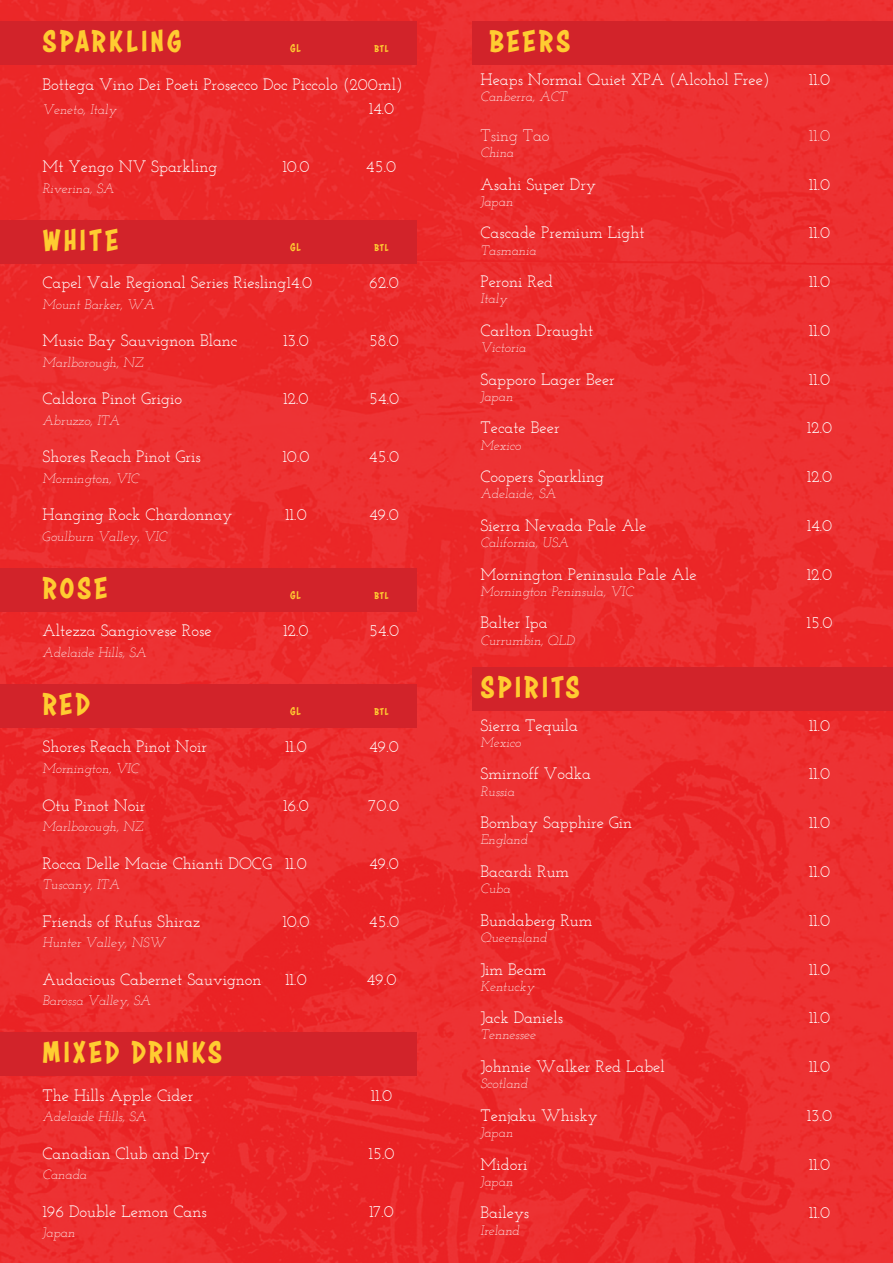
<style>
.page{position:relative;width:893px;height:1263px;background:#fff}
.page>*{position:absolute;margin:0;border:0;box-sizing:border-box;transform-origin:0 0}
.t1{font:37.5px "Astounder Squared BB";letter-spacing:.08em;color:#ffcc31}
.t2{font:16.5px "Josefin Slab";color:#fff}
.t3{font:300 16.5px "Josefin Slab";color:#fff}
.t4{font:italic 300 13.5px "Josefin Slab";color:#fff}
.t5{font:12px "Astounder Squared BB";letter-spacing:.07em;color:#ffcc31}
</style>
<div class="page">
<img style="left:0;top:0;width:893px;height:1263px">
<div style="left:0;top:21px;width:417px;height:44px;background:#d2232a"></div>
<div style="left:0;top:220px;width:417px;height:43px;background:#d2232a"></div>
<div style="left:0;top:568px;width:417px;height:44px;background:#d2232a"></div>
<div style="left:0;top:684px;width:417px;height:44px;background:#d2232a"></div>
<div style="left:0;top:1032px;width:417px;height:44px;background:#d2232a"></div>
<div style="left:472px;top:21px;width:421px;height:44px;background:#d2232a"></div>
<div style="left:472px;top:667px;width:421px;height:44px;background:#d2232a"></div>
<h1 class="t1" style="left:43px;top:19px;width:141px">sparkling</h1>
<p class="t5" style="left:290px;top:42px;width:12px">GL</p>
<p class="t5" style="left:374px;top:42px;width:16px">btl</p>
<p class="t2" style="left:43px;top:74px;width:362px">Bottega Vino Dei Poeti Prosecco Doc Piccolo (200ml)</p>
<p class="t4" style="left:43px;top:101px;width:75px">Veneto, Italy</p>
<p class="t2" style="left:369px;top:99px;width:27px">14.0</p>
<p class="t2" style="left:43px;top:157px;width:176px">Mt Yengo NV Sparkling</p>
<p class="t2" style="left:282px;top:157px;width:29px">10.0</p>
<p class="t2" style="left:366px;top:157px;width:32px">45.0</p>
<p class="t4" style="left:43px;top:180px;width:73px">Riverina, SA</p>
<h1 class="t1" style="left:43px;top:218px;width:77px">white</h1>
<p class="t5" style="left:290px;top:240px;width:12px">GL</p>
<p class="t5" style="left:374px;top:240px;width:16px">btl</p>
<p class="t2" style="left:43px;top:273px;width:271px">Capel Vale Regional Series Riesling14.0</p>
<p class="t2" style="left:369px;top:273px;width:31px">62.0</p>
<p class="t4" style="left:43px;top:296px;width:113px">Mount Barker, WA</p>
<p class="t2" style="left:43px;top:331px;width:196px">Music Bay Sauvignon Blanc</p>
<p class="t2" style="left:283px;top:331px;width:27px">13.0</p>
<p class="t2" style="left:369px;top:331px;width:32px">58.0</p>
<p class="t4" style="left:43px;top:354px;width:102px">Marlborough, NZ</p>
<p class="t2" style="left:43px;top:389px;width:141px">Caldora Pinot Grigio</p>
<p class="t2" style="left:283px;top:389px;width:27px">12.0</p>
<p class="t2" style="left:369px;top:389px;width:32px">54.0</p>
<p class="t4" style="left:43px;top:412px;width:79px">Abruzzo, ITA</p>
<p class="t2" style="left:43px;top:447px;width:160px">Shores Reach Pinot Gris</p>
<p class="t2" style="left:282px;top:447px;width:29px">10.0</p>
<p class="t2" style="left:369px;top:447px;width:32px">45.0</p>
<p class="t4" style="left:43px;top:470px;width:98px">Mornington, VIC</p>
<p class="t2" style="left:43px;top:505px;width:191px">Hanging Rock Chardonnay</p>
<p class="t2" style="left:285px;top:505px;width:23px">11.0</p>
<p class="t2" style="left:369px;top:505px;width:32px">49.0</p>
<p class="t4" style="left:43px;top:528px;width:126px">Goulburn Valley, VIC</p>
<h1 class="t1" style="left:43px;top:566px;width:66px">rose</h1>
<p class="t5" style="left:290px;top:589px;width:12px">GL</p>
<p class="t5" style="left:374px;top:589px;width:16px">btl</p>
<p class="t2" style="left:43px;top:621px;width:171px">Altezza Sangiovese Rose</p>
<p class="t2" style="left:283px;top:621px;width:27px">12.0</p>
<p class="t2" style="left:369px;top:621px;width:32px">54.0</p>
<p class="t4" style="left:43px;top:645px;width:106px">Adelaide Hills, SA</p>
<h1 class="t1" style="left:43px;top:682px;width:49px">red</h1>
<p class="t5" style="left:290px;top:705px;width:12px">GL</p>
<p class="t5" style="left:374px;top:705px;width:16px">btl</p>
<p class="t2" style="left:43px;top:737px;width:166px">Shores Reach Pinot Noir</p>
<p class="t2" style="left:285px;top:737px;width:23px">11.0</p>
<p class="t2" style="left:369px;top:737px;width:32px">49.0</p>
<p class="t4" style="left:43px;top:761px;width:98px">Mornington, VIC</p>
<p class="t2" style="left:43px;top:795px;width:104px">Otu Pinot Noir</p>
<p class="t2" style="left:283px;top:795px;width:27px">16.0</p>
<p class="t2" style="left:369px;top:795px;width:32px">70.0</p>
<p class="t4" style="left:43px;top:819px;width:102px">Marlborough, NZ</p>
<p class="t2" style="left:43px;top:853px;width:266px">Rocca Delle Macie Chianti DOCG 11.0</p>
<p class="t2" style="left:369px;top:853px;width:32px">49.0</p>
<p class="t4" style="left:43px;top:877px;width:79px">Tuscany, ITA</p>
<p class="t2" style="left:43px;top:911px;width:159px">Friends of Rufus Shiraz</p>
<p class="t2" style="left:282px;top:911px;width:29px">10.0</p>
<p class="t2" style="left:369px;top:911px;width:32px">45.0</p>
<p class="t4" style="left:43px;top:935px;width:125px">Hunter Valley, NSW</p>
<p class="t2" style="left:43px;top:969px;width:221px">Audacious Cabernet Sauvignon</p>
<p class="t2" style="left:285px;top:969px;width:23px">11.0</p>
<p class="t2" style="left:367px;top:969px;width:32px">49.0</p>
<p class="t4" style="left:43px;top:993px;width:110px">Barossa Valley, SA</p>
<h1 class="t1" style="left:43px;top:1030px;width:181px">mixed drinks</h1>
<p class="t2" style="left:43px;top:1085px;width:152px">The Hills Apple Cider</p>
<p class="t2" style="left:371px;top:1085px;width:23px">11.0</p>
<p class="t4" style="left:43px;top:1109px;width:106px">Adelaide Hills, SA</p>
<p class="t2" style="left:43px;top:1143px;width:169px">Canadian Club and Dry</p>
<p class="t2" style="left:368px;top:1143px;width:28px">15.0</p>
<p class="t4" style="left:43px;top:1167px;width:46px">Canada</p>
<p class="t2" style="left:43px;top:1201px;width:166px">196 Double Lemon Cans</p>
<p class="t2" style="left:369px;top:1201px;width:26px">17.0</p>
<p class="t4" style="left:43px;top:1225px;width:34px">Japan</p>
<h1 class="t1" style="left:490px;top:19px;width:82px">beers</h1>
<p class="t2" style="left:480px;top:70px;width:291px">Heaps Normal Quiet XPA (Alcohol Free)</p>
<p class="t2" style="left:809px;top:70px;width:23px">11.0</p>
<p class="t4" style="left:480px;top:89px;width:88px">Canberra, ACT</p>
<p class="t3" style="left:480px;top:125px;width:71px">Tsing Tao</p>
<p class="t3" style="left:809px;top:125px;width:23px">11.0</p>
<p class="t4" style="left:480px;top:144px;width:35px">China</p>
<p class="t2" style="left:480px;top:174px;width:117px">Asahi Super Dry</p>
<p class="t2" style="left:809px;top:174px;width:23px">11.0</p>
<p class="t4" style="left:480px;top:193px;width:34px">Japan</p>
<p class="t2" style="left:480px;top:223px;width:166px">Cascade Premium Light</p>
<p class="t2" style="left:809px;top:223px;width:23px">11.0</p>
<p class="t4" style="left:480px;top:242px;width:57px">Tasmania</p>
<p class="t2" style="left:480px;top:272px;width:74px">Peroni Red</p>
<p class="t2" style="left:809px;top:272px;width:23px">11.0</p>
<p class="t4" style="left:480px;top:291px;width:28px">Italy</p>
<p class="t2" style="left:480px;top:320px;width:114px">Carlton Draught</p>
<p class="t2" style="left:809px;top:320px;width:23px">11.0</p>
<p class="t4" style="left:480px;top:339px;width:47px">Victoria</p>
<p class="t2" style="left:480px;top:369px;width:136px">Sapporo Lager Beer</p>
<p class="t2" style="left:809px;top:369px;width:23px">11.0</p>
<p class="t4" style="left:480px;top:388px;width:34px">Japan</p>
<p class="t2" style="left:480px;top:418px;width:81px">Tecate Beer</p>
<p class="t2" style="left:807px;top:418px;width:27px">12.0</p>
<p class="t4" style="left:480px;top:437px;width:42px">Mexico</p>
<p class="t2" style="left:480px;top:467px;width:125px">Coopers Sparkling</p>
<p class="t2" style="left:807px;top:467px;width:27px">12.0</p>
<p class="t4" style="left:480px;top:486px;width:77px">Adelaide, SA</p>
<p class="t2" style="left:480px;top:515px;width:167px">Sierra Nevada Pale Ale</p>
<p class="t2" style="left:807px;top:515px;width:27px">14.0</p>
<p class="t4" style="left:480px;top:534px;width:90px">California, USA</p>
<p class="t2" style="left:480px;top:564px;width:218px">Mornington Peninsula Pale Ale</p>
<p class="t2" style="left:807px;top:564px;width:27px">12.0</p>
<p class="t4" style="left:480px;top:583px;width:154px">Mornington Peninsula, VIC</p>
<p class="t2" style="left:480px;top:613px;width:69px">Balter Ipa</p>
<p class="t2" style="left:806px;top:613px;width:28px">15.0</p>
<p class="t4" style="left:480px;top:632px;width:96px">Currumbin, QLD</p>
<h1 class="t1" style="left:480px;top:665px;width:101px">spirits</h1>
<p class="t2" style="left:480px;top:715px;width:99px">Sierra Tequila</p>
<p class="t2" style="left:809px;top:715px;width:23px">11.0</p>
<p class="t4" style="left:480px;top:734px;width:42px">Mexico</p>
<p class="t2" style="left:480px;top:764px;width:112px">Smirnoff Vodka</p>
<p class="t2" style="left:809px;top:764px;width:23px">11.0</p>
<p class="t4" style="left:480px;top:783px;width:36px">Russia</p>
<p class="t2" style="left:480px;top:813px;width:153px">Bombay Sapphire Gin</p>
<p class="t2" style="left:809px;top:813px;width:23px">11.0</p>
<p class="t4" style="left:480px;top:832px;width:49px">England</p>
<p class="t2" style="left:480px;top:862px;width:90px">Bacardi Rum</p>
<p class="t2" style="left:809px;top:862px;width:23px">11.0</p>
<p class="t4" style="left:480px;top:881px;width:31px">Cuba</p>
<p class="t2" style="left:480px;top:910px;width:113px">Bundaberg Rum</p>
<p class="t2" style="left:809px;top:910px;width:23px">11.0</p>
<p class="t4" style="left:480px;top:929px;width:68px">Queensland</p>
<p class="t2" style="left:480px;top:959px;width:68px">Jim Beam</p>
<p class="t2" style="left:809px;top:959px;width:23px">11.0</p>
<p class="t4" style="left:480px;top:978px;width:55px">Kentucky</p>
<p class="t2" style="left:480px;top:1008px;width:84px">Jack Daniels</p>
<p class="t2" style="left:809px;top:1008px;width:23px">11.0</p>
<p class="t4" style="left:480px;top:1027px;width:57px">Tennessee</p>
<p class="t2" style="left:480px;top:1057px;width:186px">Johnnie Walker Red Label</p>
<p class="t2" style="left:809px;top:1057px;width:23px">11.0</p>
<p class="t4" style="left:480px;top:1076px;width:49px">Scotland</p>
<p class="t2" style="left:480px;top:1105px;width:119px">Tenjaku Whisky</p>
<p class="t2" style="left:807px;top:1105px;width:27px">13.0</p>
<p class="t4" style="left:480px;top:1124px;width:34px">Japan</p>
<p class="t2" style="left:480px;top:1154px;width:48px">Midori</p>
<p class="t2" style="left:809px;top:1154px;width:23px">11.0</p>
<p class="t4" style="left:480px;top:1173px;width:34px">Japan</p>
<p class="t2" style="left:480px;top:1203px;width:50px">Baileys</p>
<p class="t2" style="left:809px;top:1203px;width:23px">11.0</p>
<p class="t4" style="left:480px;top:1222px;width:41px">Ireland</p>
</div>
